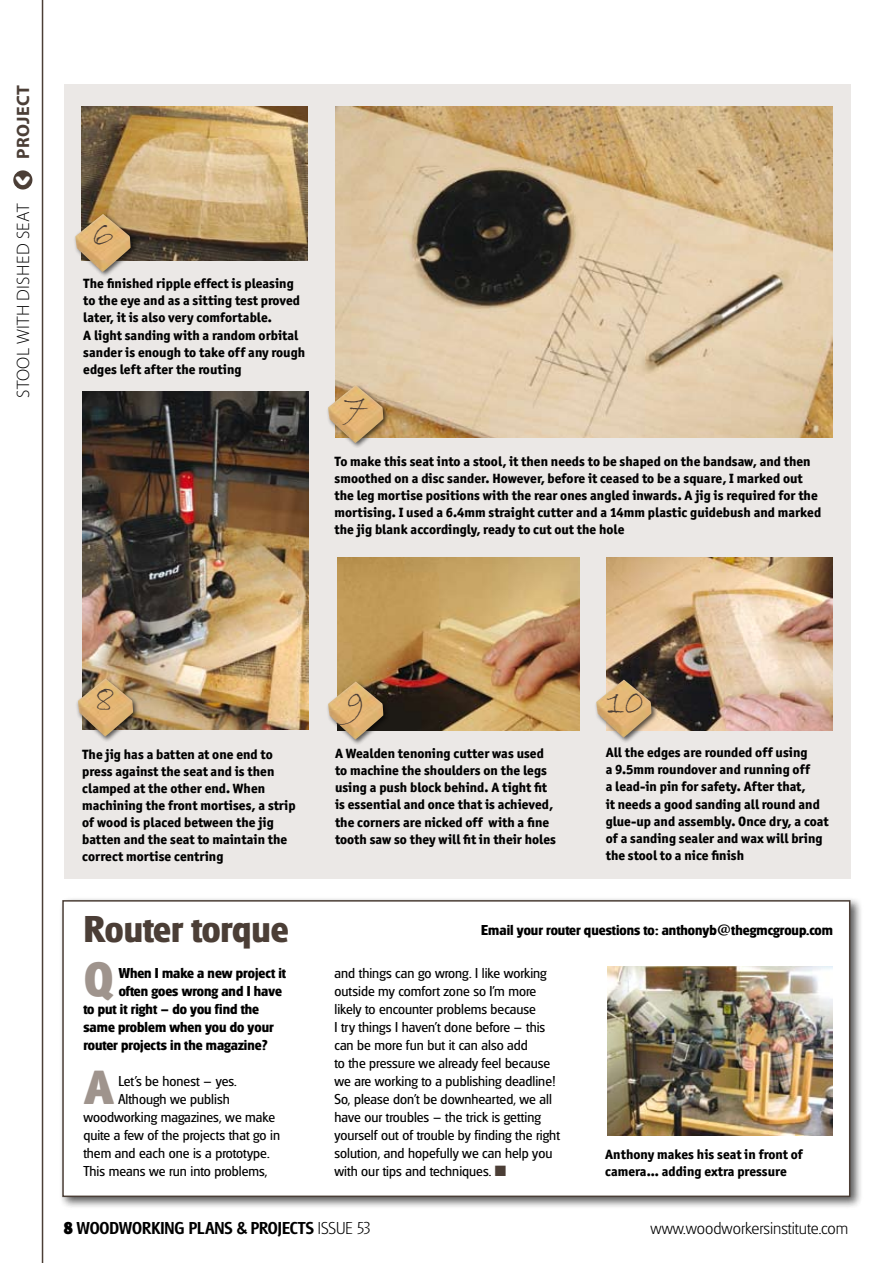
<style>
.page{position:relative;width:893px;height:1263px;background:#fff}
.page>*{position:absolute;margin:0;border:0;box-sizing:border-box;transform-origin:0 0}
.t1{font:900 48.6px "Officina San ITC";color:#9f948d}
.t2{font:700 39px "Glasgow";color:#4b3e36}
.t3{font:39px "VAG Rounded BT";color:#fff}
.t4{font:36.9px "Bradley Hand ITC";color:#4b3e36}
.t5{font:18px "Glasgow Med";color:#000}
.t6{font:300 18px "Glasgow";color:#000}
.t7{font:300 18px "Myriad Pro";letter-spacing:.02em;color:#000}
.t8{font:700 18px "Myriad Pro";letter-spacing:.02em;color:#4b3e36}
.t9{font:15px/18px "Glasgow";color:#000}
.t10{font:700 15px "Glasgow";color:#000}
.t11{font:800 13.5px/17.1px "Officina San ITC";color:#000}
.s1{color:#4b3e36}
.s2{font-family:"Glasgow";font-weight:800}
.s3{font-family:"Glasgow";font-weight:300}
</style>
<div class="page">
<div style="left:13px;top:170px;width:19px;height:19px;background:#4b3e36;border-radius:50%"></div>
<hr style="left:42px;top:0;width:1px;height:1263px;background:#4b3e36">
<div style="left:64px;top:85px;width:786px;height:794px;background:#ebe8e6"></div>
<img style="left:83px;top:391px;width:226px;height:338px">
<div style="left:75px;top:676px;width:78px;height:80px;background:#000;opacity:.65"></div>
<img style="left:78px;top:678px;width:55px;height:59px">
<img style="left:336px;top:106px;width:496px;height:331px">
<div style="left:325px;top:382px;width:78px;height:80px;background:#000;opacity:.65"></div>
<img style="left:328px;top:385px;width:55px;height:58px">
<img style="left:607px;top:557px;width:225px;height:174px">
<div style="left:594px;top:677px;width:77px;height:80px;background:#000;opacity:.65"></div>
<img style="left:596px;top:680px;width:55px;height:58px">
<img style="left:337px;top:557px;width:243px;height:174px">
<div style="left:325px;top:679px;width:78px;height:80px;background:#000;opacity:.65"></div>
<img style="left:328px;top:681px;width:55px;height:59px">
<div style="left:58px;top:896px;width:811px;height:320px;background:#000;opacity:.65"></div>
<div style="left:62px;top:900px;width:788px;height:297px;background:#fff;border:2px solid #4b3e36"></div>
<img style="left:607px;top:966px;width:225px;height:169px">
<img style="left:82px;top:106px;width:225px;height:155px">
<div style="left:73px;top:211px;width:78px;height:80px;background:#000;opacity:.65"></div>
<img style="left:75px;top:214px;width:56px;height:58px">
<h3 class="t8" style="left:11px;top:159px;width:75px;rotate:-90deg">PROJECT</h3>
<h2 class="t3" style="left:-6px;top:186px;width:12px;rotate:-90deg">‹</h2>
<h3 class="t7" style="left:12px;top:398px;width:196px;rotate:-90deg">STOOL WITH DISHED SEAT</h3>
<h3 class="t4" style="left:92px;top:211px;width:24px">6</h3>
<p class="t11" style="left:83px;top:275px;width:223px">The finished ripple effect is pleasing to the eye and as a sitting test proved later, it is also very comfortable.<br>A light sanding with a random orbital sander is enough to take off any rough edges left after the routing</p>
<h3 class="t4" style="left:344px;top:384px;width:25px">7</h3>
<p class="t11" style="left:334px;top:453px;width:488px">To make this seat into a stool, it then needs to be shaped on the bandsaw, and then smoothed on a disc sander. However, before it ceased to be a square, I marked out the leg mortise positions with the rear ones angled inwards. A jig is required for the mortising. I used a 6.4mm straight cutter and a 14mm plastic guidebush and marked the jig blank accordingly, ready to cut out the hole</p>
<h3 class="t4" style="left:95px;top:675px;width:21px">8</h3>
<p class="t11" style="left:82px;top:745px;width:215px">The jig has a batten at one end to press against the seat and is then clamped at the other end. When machining the front mortises, a strip of wood is placed between the jig batten and the seat to maintain the correct mortise centring</p>
<h2 class="t2" style="left:84px;top:907px;width:206px">Router torque</h2>
<h1 class="t1" style="left:83px;top:948px;width:32px">Q</h1>
<p class="t10" style="left:119px;top:965px;width:169px">When I make a new project it</p>
<p class="t10" style="left:119px;top:983px;width:165px">often goes wrong and I have</p>
<p class="t10" style="left:83px;top:1001px;width:177px">to put it right – do you find the</p>
<p class="t10" style="left:83px;top:1019px;width:192px">same problem when you do your</p>
<p class="t10" style="left:83px;top:1037px;width:186px">router projects in the magazine?</p>
<h1 class="t1" style="left:83px;top:1056px;width:33px">A</h1>
<p class="t9" style="left:118px;top:1073px;width:120px">Let’s be honest – yes.</p>
<p class="t9" style="left:118px;top:1091px;width:113px">Although we publish</p>
<p class="t9" style="left:83px;top:1109px;width:193px">woodworking magazines, we make</p>
<p class="t9" style="left:83px;top:1127px;width:198px">quite a few of the projects that go in</p>
<p class="t9" style="left:83px;top:1145px;width:188px">them and each one is a prototype.</p>
<p class="t9" style="left:83px;top:1163px;width:186px">This means we run into problems,</p>
<h3 class="t4" style="left:346px;top:680px;width:21px">9</h3>
<h3 class="t4" style="left:607px;top:678px;width:39px">10</h3>
<p class="t11" style="left:335px;top:745px;width:222px">A Wealden tenoning cutter was used to machine the shoulders on the legs using a push block behind. A tight fit is essential and once that is achieved, the corners are nicked off with a fine tooth saw so they will fit in their holes</p>
<p class="t11" style="left:606px;top:744px;width:224px">All the edges are rounded off using<br>a 9.5mm roundover and running off<br>a lead-in pin for safety. After that,<br>it needs a good sanding all round and glue-up and assembly. Once dry, a coat of a sanding sealer and wax will bring the stool to a nice finish</p>
<p class="t10" style="left:481px;top:922px;width:353px">Email your router questions to: anthonyb@thegmcgroup.com</p>
<p class="t9" style="left:334px;top:965px;width:227px">and things can go wrong. I like working outside my comfort zone so I’m more likely to encounter problems because<br>I try things I haven’t done before – this can be more fun but it can also add<br>to the pressure we already feel because we are working to a publishing deadline!<br>So, please don’t be downhearted, we all have our troubles – the trick is getting yourself out of trouble by finding the right solution, and hopefully we can help you with our tips and techniques. <span class="s1">■</span></p>
<p class="t11" style="left:605px;top:1146px;width:199px">Anthony makes his seat in front of camera... adding extra pressure</p>
<h3 class="t5" style="left:64px;top:1218px;width:308px"><span class="s2">8</span> WOODWORKING PLANS &amp; PROJECTS <span class="s3">ISSUE 53</span></h3>
<h3 class="t6" style="left:651px;top:1219px;width:199px">www.woodworkersinstitute.com</h3>
</div>
